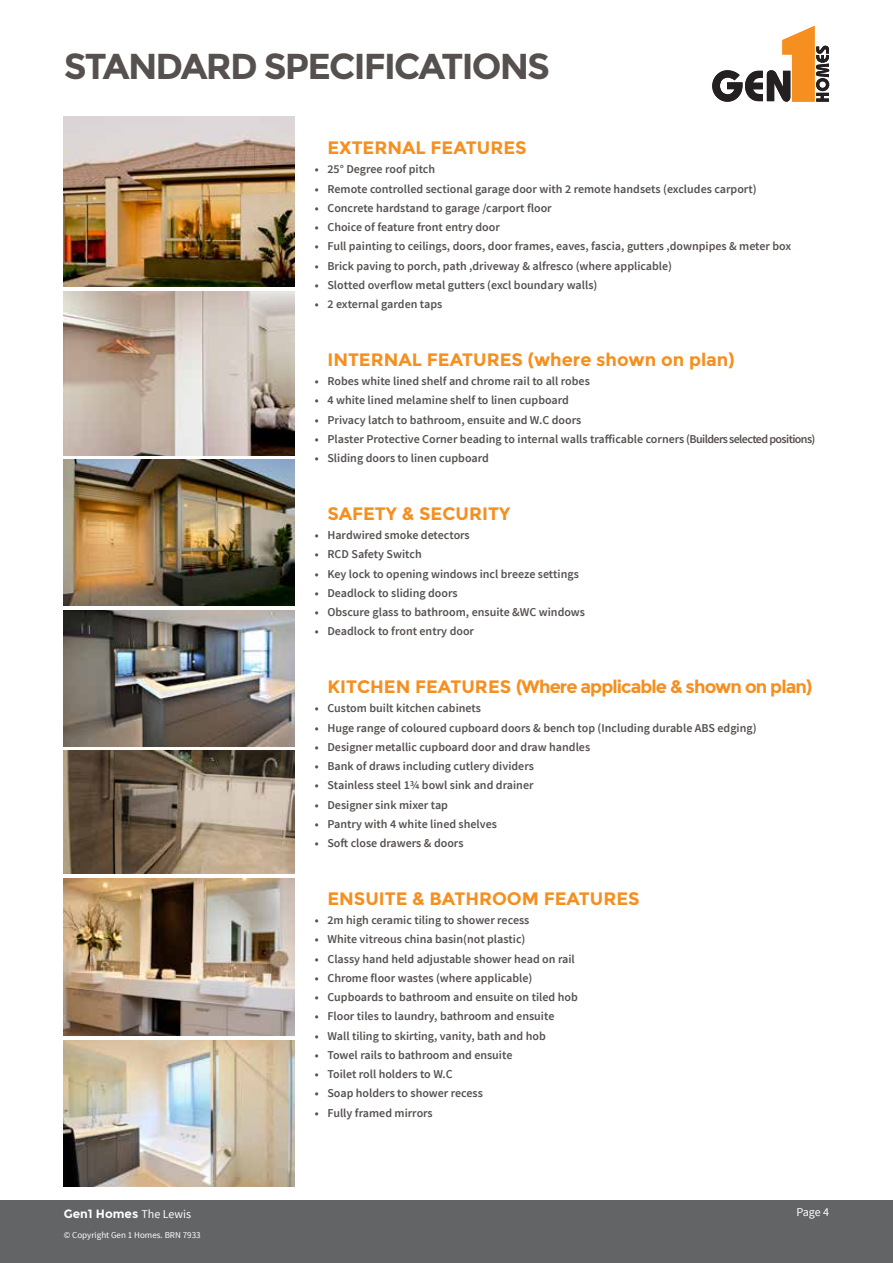
<style>
.page{position:relative;width:893px;height:1263px;background:#fff}
.page>*{position:absolute;margin:0;border:0;box-sizing:border-box;transform-origin:0 0}
.t1{font:700 36px "Montserrat";letter-spacing:-.05em;color:#56514f}
.t2{font:700 18px "Montserrat";color:#f58f1f}
.t3{font:700 18px "Montserrat";letter-spacing:-.05em;color:#f58f1f}
.t4{font:600 12px "Source Sans Pro";color:#56514f}
.t5{font:700 12px "Montserrat";color:#fff}
.t6{font:12px "Source Sans Pro";color:#fff}
.t7{font:9px "Source Sans Pro";color:#fff}
.s1{font-family:"Source Sans Pro";font-weight:400}
</style>
<div class="page">
<div style="left:0;top:1200px;width:893px;height:63px;background:#636466"></div>
<img style="left:64px;top:116px;width:230px;height:171px">
<img style="left:64px;top:291px;width:230px;height:164px">
<img style="left:64px;top:878px;width:230px;height:157px">
<img style="left:64px;top:459px;width:230px;height:147px">
<img style="left:64px;top:1040px;width:230px;height:146px">
<img style="left:64px;top:610px;width:230px;height:136px">
<img style="left:64px;top:751px;width:230px;height:123px">
<svg style="left:712px;top:26px;width:117px;height:76px"></svg>
<h1 class="t1" style="left:64px;top:44px;width:488px">STANDARD SPECIFICATIONS</h1>
<h2 class="t2" style="left:327px;top:137px;width:201px">EXTERNAL FEATURES</h2>
<p class="t4" style="left:315px;top:162px;width:122px">• 25° Degree roof pitch</p>
<p class="t4" style="left:315px;top:181px;width:443px">• Remote controlled sectional garage door with 2 remote handsets (excludes carport)</p>
<p class="t4" style="left:315px;top:200px;width:239px">• Concrete hardstand to garage /carport floor</p>
<p class="t4" style="left:315px;top:219px;width:187px">• Choice of feature front entry door</p>
<p class="t4" style="left:315px;top:239px;width:478px">• Full painting to ceilings, doors, door frames, eaves, fascia, gutters ,downpipes &amp; meter box</p>
<p class="t4" style="left:315px;top:258px;width:359px">• Brick paving to porch, path ,driveway &amp; alfresco (where applicable)</p>
<p class="t4" style="left:315px;top:277px;width:284px">• Slotted overflow metal gutters (excl boundary walls)</p>
<p class="t4" style="left:315px;top:296px;width:129px">• 2 external garden taps</p>
<h2 class="t2" style="left:327px;top:349px;width:409px">INTERNAL FEATURES (where shown on plan)</h2>
<p class="t4" style="left:315px;top:373px;width:277px">• Robes white lined shelf and chrome rail to all robes</p>
<p class="t4" style="left:315px;top:393px;width:256px">• 4 white lined melamine shelf to linen cupboard</p>
<p class="t4" style="left:315px;top:412px;width:268px">• Privacy latch to bathroom, ensuite and W.C doors</p>
<p class="t4" style="left:315px;top:431px;width:502px">• Plaster Protective Corner beading to internal walls trafficable corners (Builders selected positions)</p>
<p class="t4" style="left:315px;top:450px;width:176px">• Sliding doors to linen cupboard</p>
<h2 class="t2" style="left:327px;top:503px;width:184px">SAFETY &amp; SECURITY</h2>
<p class="t4" style="left:315px;top:527px;width:157px">• Hardwired smoke detectors</p>
<p class="t4" style="left:315px;top:547px;width:109px">• RCD Safety Switch</p>
<p class="t4" style="left:315px;top:566px;width:266px">• Key lock to opening windows incl breeze settings</p>
<p class="t4" style="left:315px;top:585px;width:144px">• Deadlock to sliding doors</p>
<p class="t4" style="left:315px;top:604px;width:272px">• Obscure glass to bathroom, ensuite &amp;WC windows</p>
<p class="t4" style="left:315px;top:624px;width:161px">• Deadlock to front entry door</p>
<h2 class="t3" style="left:327px;top:676px;width:486px">KITCHEN FEATURES (Where applicable &amp; shown on plan)</h2>
<p class="t4" style="left:315px;top:701px;width:168px">• Custom built kitchen cabinets</p>
<p class="t4" style="left:315px;top:720px;width:444px">• Huge range of coloured cupboard doors &amp; bench top (Including durable ABS edging)</p>
<p class="t4" style="left:315px;top:739px;width:277px">• Designer metallic cupboard door and draw handles</p>
<p class="t4" style="left:315px;top:758px;width:221px">• Bank of draws including cutlery dividers</p>
<p class="t4" style="left:315px;top:778px;width:220px">• Stainless steel 1¾ bowl sink and drainer</p>
<p class="t4" style="left:315px;top:797px;width:135px">• Designer sink mixer tap</p>
<p class="t4" style="left:315px;top:816px;width:184px">• Pantry with 4 white lined shelves</p>
<p class="t4" style="left:315px;top:835px;width:150px">• Soft close drawers &amp; doors</p>
<h2 class="t2" style="left:327px;top:888px;width:314px">ENSUITE &amp; BATHROOM FEATURES</h2>
<p class="t4" style="left:315px;top:913px;width:216px">• 2m high ceramic tiling to shower recess</p>
<p class="t4" style="left:315px;top:932px;width:212px">• White vitreous china basin(not plastic)</p>
<p class="t4" style="left:315px;top:951px;width:262px">• Classy hand held adjustable shower head on rail</p>
<p class="t4" style="left:315px;top:970px;width:219px">• Chrome floor wastes (where applicable)</p>
<p class="t4" style="left:315px;top:989px;width:265px">• Cupboards to bathroom and ensuite on tiled hob</p>
<p class="t4" style="left:315px;top:1009px;width:241px">• Floor tiles to laundry, bathroom and ensuite</p>
<p class="t4" style="left:315px;top:1028px;width:233px">• Wall tiling to skirting, vanity, bath and hob</p>
<p class="t4" style="left:315px;top:1047px;width:199px">• Towel rails to bathroom and ensuite</p>
<p class="t4" style="left:315px;top:1066px;width:140px">• Toilet roll holders to W.C</p>
<p class="t4" style="left:315px;top:1086px;width:170px">• Soap holders to shower recess</p>
<p class="t4" style="left:315px;top:1105px;width:120px">• Fully framed mirrors</p>
<p class="t5" style="left:64px;top:1207px;width:129px">Gen1 Homes <span class="s1">The Lewis</span></p>
<p class="t6" style="left:796px;top:1204px;width:34px">Page 4</p>
<p class="t7" style="left:64px;top:1229px;width:138px">© Copyright Gen 1 Homes. BRN 7933</p>
</div>
